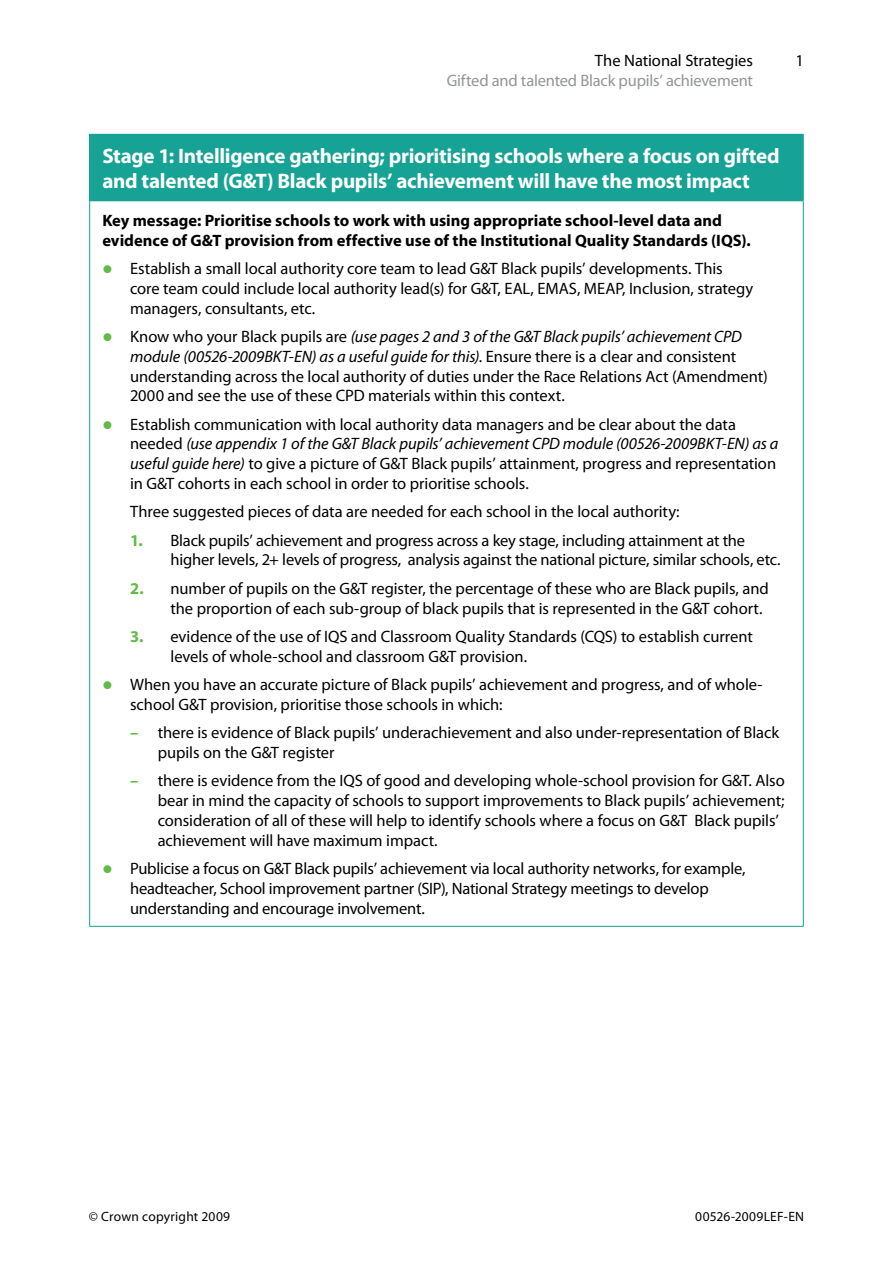
<style>
.page{position:relative;width:893px;height:1263px;background:#fff}
.page>*{position:absolute;margin:0;border:0;box-sizing:border-box;transform-origin:0 0}
.sect3_title{font:700 21px/25.2px "Myriad Pro 2";letter-spacing:-.015em;color:#fff}
.itemizedlist_1{font:16.5px/19.8px "Myriad Pro 2";letter-spacing:-.005em;color:#000}
.orderedlist_2{font:16.5px/19.8px "Myriad Pro 2";letter-spacing:-.005em;color:#000}
.itemizedlist_2{font:16.5px/19.8px "Myriad Pro 2";letter-spacing:-.005em;color:#000}
.para{font:700 16.5px/19.8px "Myriad Pro 2";color:#000}
.para-2{font:16.5px "Myriad Pro 2";color:#000}
.Header_right{font:16.5px "Myriad Pro 2";letter-spacing:-.015em;color:#939598}
.Header_right-2{font:16.5px "Myriad Pro 2";letter-spacing:-.005em;color:#000}
.Footer_left{font:13.5px "Myriad Pro 2";letter-spacing:.015em;color:#000}
.Footer_right{font:13.5px "Myriad Pro 2";letter-spacing:.01em;color:#000}
.s1{font-weight:700;font-size:30px;color:#62bb46}
.s2{font-style:italic}
.s3{font-weight:700;color:#62bb46}
</style>
<div class="page">
<div style="left:90px;top:134px;width:713px;height:67px;background:#16a294"></div>
<hr style="left:89px;top:200px;width:715px;height:1px;background:#16a294">
<hr style="left:89px;top:926px;width:715px;height:1px;background:#16a294">
<hr style="left:89px;top:134px;width:715px;height:1px;background:#16a294">
<hr style="left:89px;top:135px;width:1px;height:65px;background:#16a294">
<hr style="left:803px;top:135px;width:1px;height:65px;background:#16a294">
<hr style="left:89px;top:201px;width:1px;height:725px;background:#16a294">
<hr style="left:803px;top:201px;width:1px;height:725px;background:#16a294">
<p class="Header_right-2" style="left:595px;top:50px;width:160px">The National Strategies</p>
<p class="Header_right-2" style="left:796px;top:50px;width:10px">1</p>
<p class="Header_right" style="left:447px;top:70px;width:308px">Gifted and talented Black pupils’ achievement</p>
<p class="sect3_title" style="left:102px;top:142px;width:679px">Stage 1: Intelligence gathering; prioritising schools where a focus on gifted and talented (G&amp;T) Black pupils’ achievement will have the most impact</p>
<p class="para" style="left:102px;top:210px;width:650px">Key message: Prioritise schools to work with using appropriate school-level data and evidence of G&amp;T provision from effective use of the Institutional Quality Standards (IQS).</p>
<p class="itemizedlist_1" style="left:130px;top:258px;width:625px;text-indent:-28px"><span class="s1">•</span> Establish a small local authority core team to lead G&amp;T Black pupils’ developments. This core team could include local authority lead(s) for G&amp;T, EAL, EMAS, MEAP, Inclusion, strategy managers, consultants, etc.</p>
<p class="itemizedlist_1" style="left:130px;top:326px;width:639px;text-indent:-28px"><span class="s1">•</span> Know who your Black pupils are <span class="s2">(use pages 2 and 3 of the G&amp;T Black pupils’ achievement CPD module (00526-2009BKT-EN) as a useful guide for this)</span>. Ensure there is a clear and consistent understanding across the local authority of duties under the Race Relations Act (Amendment)<br>2000 and see the use of these CPD materials within this context.</p>
<p class="itemizedlist_1" style="left:130px;top:414px;width:650px;text-indent:-28px"><span class="s1">•</span> Establish communication with local authority data managers and be clear about the data needed <span class="s2">(use appendix 1 of the G&amp;T Black pupils’ achievement CPD module (00526-2009BKT-EN) as a useful guide here)</span> to give a picture of G&amp;T Black pupils’ attainment, progress and representation in G&amp;T cohorts in each school in order to prioritise schools.</p>
<p class="para-2" style="left:130px;top:502px;width:551px">Three suggested pieces of data are needed for each school in the local authority:</p>
<p class="orderedlist_2" style="left:170px;top:530px;width:612px;text-indent:-40px"><span class="s3">1.</span> Black pupils’ achievement and progress across a key stage, including attainment at the higher levels, 2+ levels of progress, analysis against the national picture, similar schools, etc.</p>
<p class="orderedlist_2" style="left:170px;top:578px;width:600px;text-indent:-40px"><span class="s3">2.</span> number of pupils on the G&amp;T register, the percentage of these who are Black pupils, and the proportion of each sub-group of black pupils that is represented in the G&amp;T cohort.</p>
<p class="orderedlist_2" style="left:170px;top:626px;width:584px;text-indent:-40px"><span class="s3">3.</span> evidence of the use of IQS and Classroom Quality Standards (CQS) to establish current levels of whole-school and classroom G&amp;T provision.</p>
<p class="itemizedlist_1" style="left:130px;top:674px;width:634px;text-indent:-28px"><span class="s1">•</span> When you have an accurate picture of Black pupils’ achievement and progress, and of whole&shy;school G&amp;T provision, prioritise those schools in which:</p>
<p class="itemizedlist_2" style="left:158px;top:722px;width:623px;text-indent:-28px"><span class="s3">–</span> there is evidence of Black pupils’ underachievement and also under-representation of Black pupils on the G&amp;T register</p>
<p class="itemizedlist_2" style="left:158px;top:770px;width:629px;text-indent:-28px"><span class="s3">–</span> there is evidence from the IQS of good and developing whole-school provision for G&amp;T. Also bear in mind the capacity of schools to support improvements to Black pupils’ achievement; consideration of all of these will help to identify schools where a focus on G&amp;T Black pupils’ achievement will have maximum impact.</p>
<p class="itemizedlist_1" style="left:130px;top:858px;width:617px;text-indent:-28px"><span class="s1">•</span> Publicise a focus on G&amp;T Black pupils’ achievement via local authority networks, for example, headteacher, School improvement partner (SIP), National Strategy meetings to develop understanding and encourage involvement.</p>
<p class="Footer_left" style="left:89px;top:1208px;width:143px">© Crown copyright 2009</p>
<p class="Footer_right" style="left:695px;top:1208px;width:110px">00526-2009LEF-EN</p>
</div>
